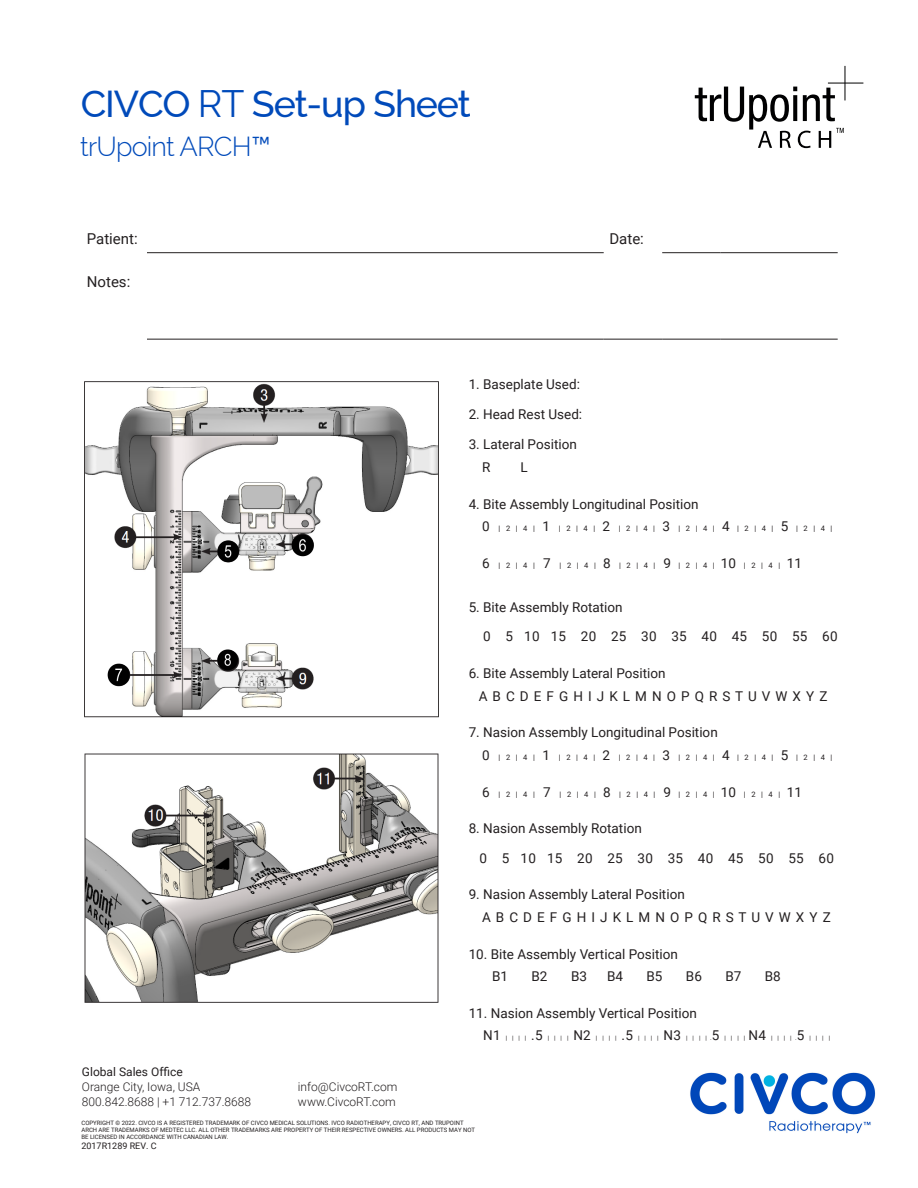
<style>
.page{position:relative;width:918px;height:1188px;background:#fff}
.page>*{position:absolute;margin:0;border:0;box-sizing:border-box;transform-origin:0 0}
.t1{font:500 37.5px "Raleway";letter-spacing:-.03em;color:#004aba}
.t2{font:300 27px "Raleway";letter-spacing:-.03em;color:#004aba}
.t3{font:15px "Roboto";color:#231f20}
.t4{font:13.5px "Roboto";color:#231f20}
.t5{font:13.5px "Roboto";letter-spacing:.02em;color:#231f20}
.t6{font:300 12px/15px "Roboto";color:#231f20}
.t7{font:12px "Roboto";color:#231f20}
.t8{font:9px "Roboto";color:#231f20}
.t9{font:7.5px "Roboto";color:#231f20}
.t10{font:6px/7.2px "Roboto";color:#231f20}
.t11{font:6px "Roboto";color:#231f20}
.s1{font-weight:400}
.s2{font-size:13.5px}
</style>
<div class="page">
<hr style="left:147px;top:252px;width:457px;height:1px;background:#231f20">
<hr style="left:662px;top:252px;width:59px;height:1px;background:#231f20">
<hr style="left:721px;top:252px;width:117px;height:1px;background:#231f20">
<hr style="left:147px;top:339px;width:457px;height:1px;background:#231f20">
<hr style="left:604px;top:339px;width:58px;height:1px;background:#231f20">
<hr style="left:662px;top:339px;width:59px;height:1px;background:#231f20">
<hr style="left:721px;top:339px;width:117px;height:1px;background:#231f20">
<hr style="left:845px;top:66px;width:1px;height:34px;background:#000001">
<hr style="left:828px;top:83px;width:35px;height:1px;background:#000001">
<svg style="left:695px;top:87px;width:149px;height:61px"></svg>
<img style="left:84px;top:381px;width:355px;height:337px">
<img style="left:84px;top:753px;width:355px;height:250px">
<img style="left:215px;top:539px;width:28px;height:26px">
<img style="left:215px;top:648px;width:27px;height:25px">
<img style="left:104px;top:661px;width:30px;height:27px">
<img style="left:288px;top:532px;width:29px;height:26px">
<img style="left:690px;top:1072px;width:185px;height:62px">
<h1 class="t1" style="left:81px;top:82px;width:392px">CIVCO <span class="s1">RT</span> Set-up Sheet</h1>
<h2 class="t2" style="left:80px;top:131px;width:192px">trUpoint ARCH<span class="s1">™</span></h2>
<p class="t3" style="left:87px;top:228px;width:52px">Patient:</p>
<p class="t3" style="left:609px;top:228px;width:36px">Date:</p>
<p class="t3" style="left:87px;top:271px;width:45px">Notes:</p>
<p class="t4" style="left:469px;top:375px;width:113px">1. Baseplate Used:</p>
<p class="t4" style="left:469px;top:405px;width:115px">2. Head Rest Used:</p>
<p class="t4" style="left:469px;top:435px;width:110px">3. Lateral Position</p>
<p class="t4" style="left:482px;top:458px;width:10px">R</p>
<p class="t4" style="left:521px;top:458px;width:9px">L</p>
<p class="t4" style="left:469px;top:494px;width:231px">4. Bite Assembly Longitudinal Position</p>
<p class="t9" style="left:482px;top:523px;width:352px"><span class="s2">0</span> | 2 | 4 | <span class="s2">1</span> | 2 | 4 | <span class="s2">2</span> | 2 | 4 | <span class="s2">3</span> | 2 | 4 | <span class="s2">4</span> | 2 | 4 | <span class="s2">5</span> | 2 | 4 |</p>
<p class="t9" style="left:482px;top:560px;width:322px"><span class="s2">6</span> | 2 | 4 | <span class="s2">7</span> | 2 | 4 | <span class="s2">8</span> | 2 | 4 | <span class="s2">9</span> | 2 | 4 | <span class="s2">10</span> | 2 | 4 | <span class="s2">11</span></p>
<p class="t4" style="left:469px;top:598px;width:156px">5. Bite Assembly Rotation</p>
<p class="t5" style="left:483px;top:627px;width:356px">0 5 10 15 20 25 30 35 40 45 50 55 60</p>
<p class="t4" style="left:469px;top:664px;width:199px">6. Bite Assembly Lateral Position</p>
<p class="t4" style="left:479px;top:686px;width:350px">A B C D E F G H I J K L M N O P Q R S T U V W X Y Z</p>
<p class="t4" style="left:469px;top:723px;width:251px">7. Nasion Assembly Longitudinal Position</p>
<p class="t9" style="left:482px;top:752px;width:352px"><span class="s2">0</span> | 2 | 4 | <span class="s2">1</span> | 2 | 4 | <span class="s2">2</span> | 2 | 4 | <span class="s2">3</span> | 2 | 4 | <span class="s2">4</span> | 2 | 4 | <span class="s2">5</span> | 2 | 4 |</p>
<p class="t9" style="left:482px;top:789px;width:322px"><span class="s2">6</span> | 2 | 4 | <span class="s2">7</span> | 2 | 4 | <span class="s2">8</span> | 2 | 4 | <span class="s2">9</span> | 2 | 4 | <span class="s2">10</span> | 2 | 4 | <span class="s2">11</span></p>
<p class="t4" style="left:469px;top:819px;width:175px">8. Nasion Assembly Rotation</p>
<p class="t5" style="left:480px;top:848px;width:356px">0 5 10 15 20 25 30 35 40 45 50 55 60</p>
<p class="t4" style="left:469px;top:885px;width:218px">9. Nasion Assembly Lateral Position</p>
<p class="t4" style="left:482px;top:908px;width:350px">A B C D E F G H I J K L M N O P Q R S T U V W X Y Z</p>
<p class="t4" style="left:469px;top:944px;width:211px">10. Bite Assembly Vertical Position</p>
<p class="t4" style="left:492px;top:967px;width:17px">B1</p>
<p class="t4" style="left:532px;top:967px;width:17px">B2</p>
<p class="t4" style="left:571px;top:967px;width:17px">B3</p>
<p class="t4" style="left:607px;top:967px;width:17px">B4</p>
<p class="t4" style="left:647px;top:967px;width:17px">B5</p>
<p class="t4" style="left:686px;top:967px;width:17px">B6</p>
<p class="t4" style="left:725px;top:967px;width:17px">B7</p>
<p class="t4" style="left:765px;top:967px;width:17px">B8</p>
<p class="t4" style="left:469px;top:1004px;width:230px">11. Nasion Assembly Vertical Position</p>
<p class="t4" style="left:483px;top:1026px;width:19px">N1</p>
<p class="t11" style="left:506px;top:1034px;width:22px">| | | |</p>
<p class="t4" style="left:531px;top:1026px;width:13px">.5</p>
<p class="t11" style="left:548px;top:1034px;width:22px">| | | |</p>
<p class="t4" style="left:573px;top:1026px;width:19px">N2</p>
<p class="t11" style="left:596px;top:1034px;width:22px">| | | |</p>
<p class="t4" style="left:622px;top:1026px;width:13px">.5</p>
<p class="t11" style="left:638px;top:1034px;width:22px">| | | |</p>
<p class="t4" style="left:664px;top:1026px;width:19px">N3</p>
<p class="t11" style="left:686px;top:1034px;width:27px">| | | | .</p>
<p class="t4" style="left:712px;top:1026px;width:9px">5</p>
<p class="t11" style="left:725px;top:1034px;width:22px">| | | |</p>
<p class="t4" style="left:749px;top:1026px;width:19px">N4</p>
<p class="t11" style="left:771px;top:1034px;width:27px">| | | | .</p>
<p class="t4" style="left:797px;top:1026px;width:9px">5</p>
<p class="t11" style="left:809px;top:1034px;width:22px">| | | |</p>
<p class="t7" style="left:82px;top:1063px;width:102px">Global Sales Office</p>
<p class="t6" style="left:82px;top:1079px;width:171px">Orange City, Iowa, USA<br>800.842.8688 | +1 712.737.8688</p>
<p class="t6" style="left:298px;top:1079px;width:101px">info@CivcoRT.com www.CivcoRT.com</p>
<p class="t10" style="left:81px;top:1119px;width:395px">COPYRIGHT © 2022. CIVCO IS A REGISTERED TRADEMARK OF CIVCO MEDICAL SOLUTIONS. IVCO RADIOTHERAPY, CIVCO RT, AND TRUPOINT<br>ARCH ARE TRADEMARKS OF MEDTEC LLC. ALL OTHER TRADEMARKS ARE PROPERTY OF THEIR RESPECTIVE OWNERS. ALL PRODUCTS MAY NOT<br>BE LICENSED IN ACCORDANCE WITH CANADIAN LAW.</p>
<p class="t8" style="left:81px;top:1139px;width:77px">2017R1289 REV. C</p>
</div>
